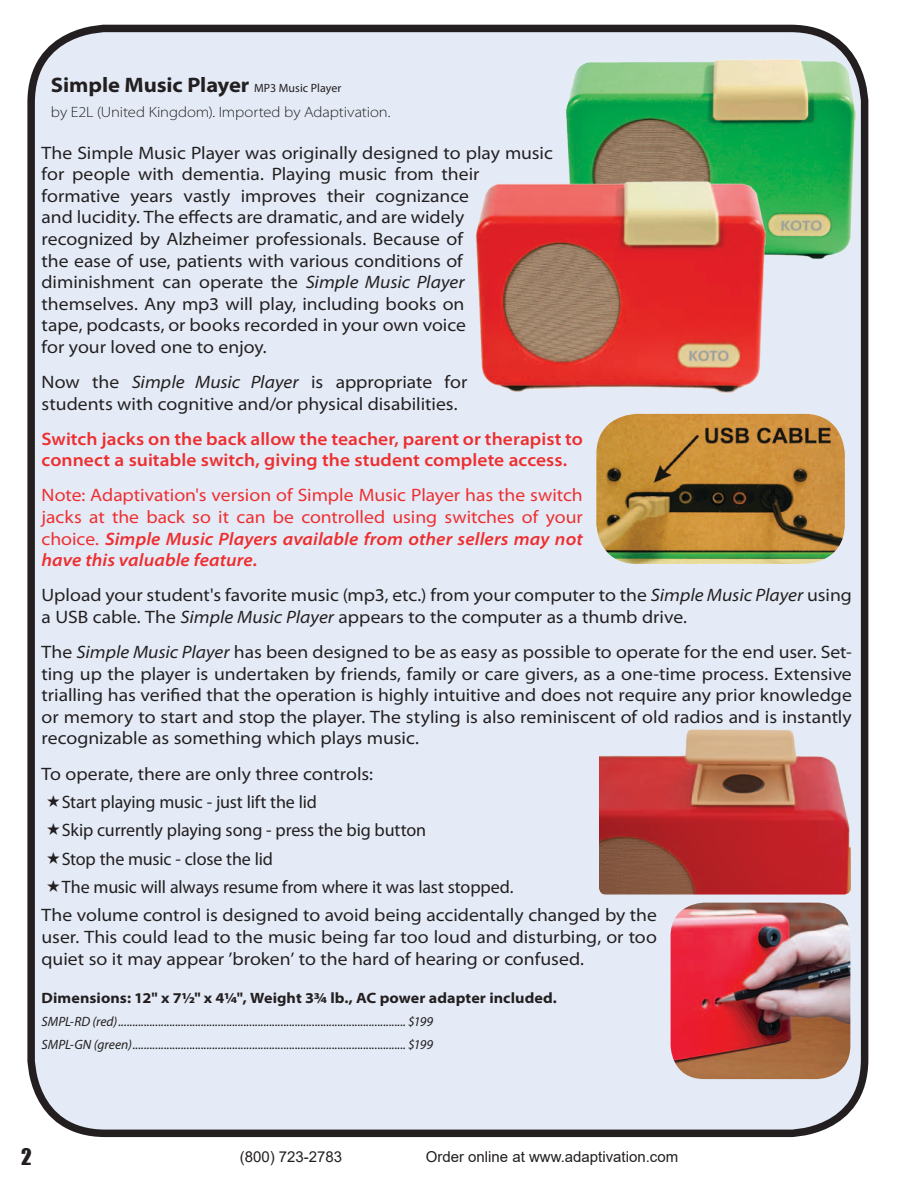
<style>
.page{position:relative;width:918px;height:1188px;background:#fff}
.page>*{position:absolute;margin:0;border:0;box-sizing:border-box;transform-origin:0 0}
.t1{font:700 semi-expanded 21px "Myriad Pro";letter-spacing:-.005em;color:#231f20}
.t2{font:21px "Impact";color:#231f20}
.t3{font:semi-expanded 18px/21.6px "Myriad Pro";color:#231f20}
.t4{font:semi-expanded 18px/21.6px "Myriad Pro";color:#ee2e2f;text-align:justify}
.t5{font:18px/28.3px "Myriad Pro";letter-spacing:-.01em;color:#231f20}
.t6{font:600 semi-expanded 18px/21.6px "Myriad Pro";letter-spacing:.005em;color:#ee2e2f}
.t7{font:700 semi-expanded 15px "Myriad Pro";letter-spacing:.005em;color:#231f20}
.t8{font:15px "Arial";color:#231f20}
.t9{font:300 semi-expanded 15px "Myriad Pro";letter-spacing:-.01em;color:#231f20}
.t10{font:italic 13.5px/23px "Myriad Pro";color:#231f20}
.s1{font-weight:400;font-stretch:normal;font-size:12px}
.s2{font-style:italic}
.s3{font-weight:600;font-style:italic}
</style>
<div class="page">
<div style="left:31px;top:28px;width:834px;height:1105px;background:#e4ebf7;border-radius:74px"></div>
<div style="left:27px;top:25px;width:841px;height:1112px;border:8px solid #231f20;border-radius:74px"></div>
<img style="left:596px;top:414px;width:249px;height:150px">
<img style="left:599px;top:729px;width:252px;height:166px">
<img style="left:671px;top:903px;width:179px;height:176px">
<img style="left:566px;top:58px;width:289px;height:201px">
<img style="left:476px;top:180px;width:289px;height:214px">
<p class="t1" style="left:51px;top:71px;width:292px">Simple Music Player <span class="s1">MP3 Music Player</span></p>
<p class="t9" style="left:51px;top:103px;width:341px">by E2L (United Kingdom). Imported by Adaptivation.</p>
<p class="t3" style="left:42px;top:141px;width:513px">The Simple Music Player was originally designed to play music for people with dementia. Playing music from their formative years vastly improves their cognizance<br>and lucidity. The effects are dramatic, and are widely recognized by Alzheimer professionals. Because of<br>the ease of use, patients with various conditions of diminishment can operate the <span class="s2">Simple Music Player </span>themselves. Any mp3 will play, including books on<br>tape, podcasts, or books recorded in your own voice<br>for your loved one to enjoy.</p>
<p class="t3" style="left:42px;top:371px;width:427px">Now the <span class="s2">Simple Music Player</span> is appropriate for students with cognitive and/or physical disabilities.</p>
<p class="t6" style="left:42px;top:427px;width:543px">Switch jacks on the back allow the teacher, parent or therapist to connect a suitable switch, giving the student complete access.</p>
<p class="t4" style="left:42px;top:484px;width:543px">Note: Adaptivation's version of Simple Music Player has the switch jacks at the back so it can be controlled using switches of your choice. <span class="s3">Simple Music Players available from other sellers may not have this valuable feature.</span></p>
<p class="t3" style="left:42px;top:584px;width:812px">Upload your student's favorite music (mp3, etc.) from your computer to the <span class="s2">Simple Music Player</span> using a USB cable. The <span class="s2">Simple Music Player</span> appears to the computer as a thumb drive.</p>
<p class="t3" style="left:42px;top:641px;width:812px;text-align:justify">The <span class="s2">Simple Music Player</span> has been designed to be as easy as possible to operate for the end user. Set&shy;ting up the player is undertaken by friends, family or care givers, as a one-time process. Extensive trialling has verified that the operation is highly intuitive and does not require any prior knowledge or memory to start and stop the player. The styling is also reminiscent of old radios and is instantly recognizable as something which plays music.</p>
<p class="t3" style="left:42px;top:762px;width:333px">To operate, there are only three controls:</p>
<p class="t5" style="left:62px;top:787px;width:453px">Start playing music - just lift the lid<br>Skip currently playing song - press the big button<br>Stop the music - close the lid<br>The music will always resume from where it was last stopped.</p>
<p class="t3" style="left:42px;top:904px;width:617px;text-align:justify">The volume control is designed to avoid being accidentally changed by the user. This could lead to the music being far too loud and disturbing, or too quiet so it may appear ’broken’ to the hard of hearing or confused.</p>
<p class="t7" style="left:42px;top:988px;width:517px">Dimensions: 12" x 7½" x 4¼", Weight 33/4 lb., AC power adapter included.</p>
<p class="t10" style="left:42px;top:1010px;width:393px">SMPL-RD (red)..................................................................................................... $199<br>SMPL-GN (green)................................................................................................ $199</p>
<p class="t2" style="left:21px;top:1140px;width:12px">2</p>
<p class="t8" style="left:240px;top:1147px;width:104px">(800) 723-2783</p>
<p class="t8" style="left:426px;top:1147px;width:254px">Order online at www.adaptivation.com</p>
</div>
